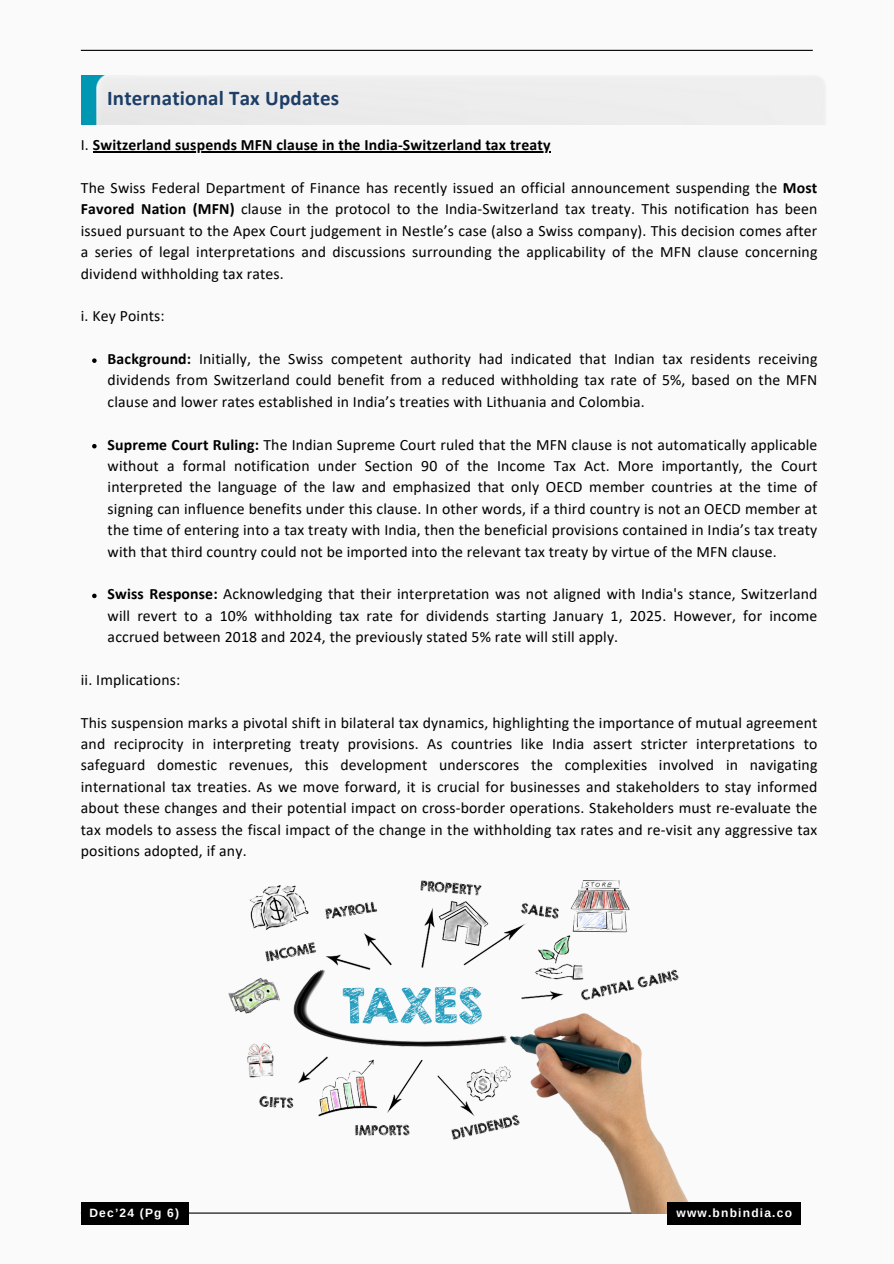
<style>
.page{position:relative;width:894px;height:1264px;background:#fff}
.page>*{position:absolute;margin:0;border:0;box-sizing:border-box;transform-origin:0 0}
.t1{font:700 21px "Calibri";letter-spacing:.01em;color:#1d3e67}
.t2{font:15.75px/21.3px "Calibri";letter-spacing:.01em;color:#000;text-align:justify}
.t3{font:700 15.75px "Calibri";letter-spacing:.01em;color:#000}
.t4{font:700 12px "Arimo";letter-spacing:.1em;color:#fff}
.s1{font-weight:400}
.s2{font-weight:700}
</style>
<div class="page">
<div style="left:0;top:0;width:893px;height:1263px;background:#fafafa"></div>
<hr style="left:81px;top:50px;width:731px;height:1px;background:#000">
<hr style="left:81px;top:1212px;width:710px;height:1px;background:#000">
<div style="left:81px;top:75px;width:49px;height:50px;background:#0097b2"></div>
<div style="left:96px;top:75px;width:728px;height:50px;background:#ededed"></div>
<hr style="left:93px;top:151px;width:457px;height:1px;background:#000">
<svg style="left:92px;top:358px;width:5px;height:5px"></svg>
<svg style="left:92px;top:444px;width:5px;height:4px"></svg>
<svg style="left:92px;top:593px;width:5px;height:5px"></svg>
<img style="left:228px;top:880px;width:460px;height:332px">
<div style="left:666px;top:1201px;width:134px;height:23px;background:#000"></div>
<div style="left:81px;top:1201px;width:108px;height:23px;background:#000"></div>
<p class="t1" style="left:107px;top:89px;width:233px">International Tax Updates</p>
<p class="t3" style="left:81px;top:138px;width:471px"><span class="s1">I.</span> Switzerland suspends MFN clause in the India-Switzerland tax treaty</p>
<p class="t2" style="left:81px;top:178px;width:737px">The Swiss Federal Department of Finance has recently issued an official announcement suspending the <span class="s2">Most</span></p>
<p class="t2" style="left:81px;top:200px;width:737px"><span class="s2">Favored Nation (MFN)</span> clause in the protocol to the India-Switzerland tax treaty. This notification has been issued pursuant to the Apex Court judgement in Nestle’s case (also a Swiss company). This decision comes after a series of legal interpretations and discussions surrounding the applicability of the MFN clause concerning dividend withholding tax rates.</p>
<p class="t2" style="left:81px;top:307px;width:85px">i. Key Points:</p>
<h1 class="t2" style="left:108px;top:349px;width:711px"><span class="s2">Background:</span> Initially, the Swiss competent authority had indicated that Indian tax residents receiving dividends from Switzerland could benefit from a reduced withholding tax rate of 5%, based on the MFN clause and lower rates established in India’s treaties with Lithuania and Colombia.</h1>
<h2 class="t2" style="left:108px;top:435px;width:711px"><span class="s2">Supreme Court Ruling:</span> The Indian Supreme Court ruled that the MFN clause is not automatically applicable without a formal notification under Section 90 of the Income Tax Act. More importantly, the Court interpreted the language of the law and emphasized that only OECD member countries at the time of signing can influence benefits under this clause. In other words, if a third country is not an OECD member at the time of entering into a tax treaty with India, then the beneficial provisions contained in India’s tax treaty with that third country could not be imported into the relevant tax treaty by virtue of the MFN clause.</h2>
<h2 class="t2" style="left:108px;top:584px;width:711px"><span class="s2">Swiss Response:</span> Acknowledging that their interpretation was not aligned with India's stance, Switzerland will revert to a 10% withholding tax rate for dividends starting January 1, 2025. However, for income accrued between 2018 and 2024, the previously stated 5% rate will still apply.</h2>
<h2 class="t2" style="left:81px;top:670px;width:101px">ii. Implications:</h2>
<p class="t2" style="left:81px;top:713px;width:737px">This suspension marks a pivotal shift in bilateral tax dynamics, highlighting the importance of mutual agreement and reciprocity in interpreting treaty provisions. As countries like India assert stricter interpretations to safeguard domestic revenues, this development underscores the complexities involved in navigating international tax treaties. As we move forward, it is crucial for businesses and stakeholders to stay informed about these changes and their potential impact on cross-border operations. Stakeholders must re-evaluate the tax models to assess the fiscal impact of the change in the withholding tax rates and re-visit any aggressive tax positions adopted, if any.</p>
<h2 class="t4" style="left:89px;top:1206px;width:91px">Dec’24 (Pg 6)</h2>
<p class="t4" style="left:676px;top:1206px;width:117px">www.bnbindia.co</p>
</div>
